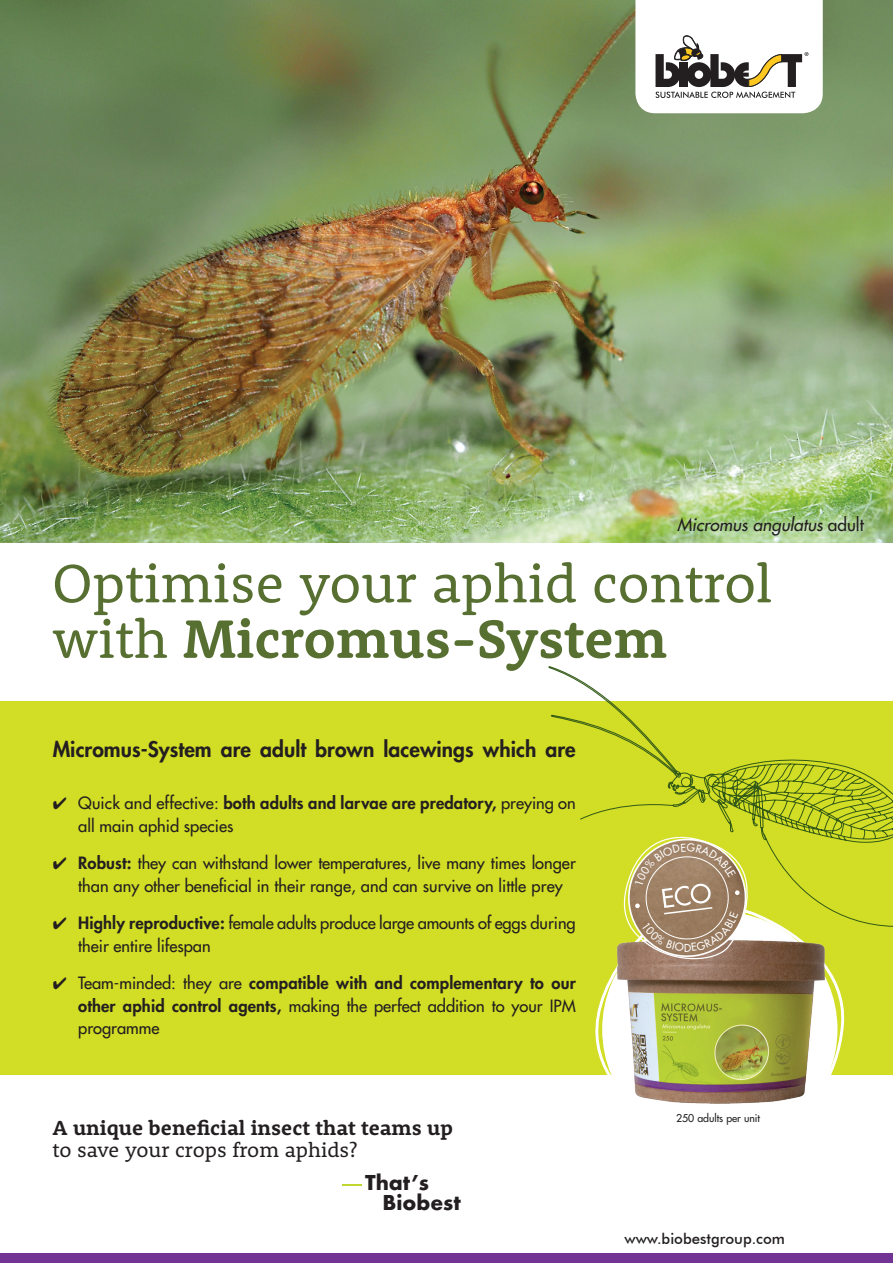
<style>
.page{position:relative;width:893px;height:1263px;background:#fff}
.page>*{position:absolute;margin:0;border:0;box-sizing:border-box;transform-origin:0 0}
.t1{font:55.5px/55.5px "Rooney";color:#576f30}
.t2{font:800 21px "Futura Std";letter-spacing:.005em;color:#231f20}
.t3{font:700 21px "Rooney";color:#231f20}
.t4{font:21px "Rooney";color:#231f20}
.t5{font:700 19.95px/20.4px "Futura";color:#231f20}
.t6{font:italic 500 17.25px "Futura Std";color:#231f20}
.t7{font:500 16.5px/22.5px "Futura Std";color:#231f20}
.t8{font:500 15px "Futura BT";color:#231f20}
.t9{font:500 10.5px "Futura Std";color:#231f20}
.s1{font-style:normal}
.s2{font-weight:700}
.s3{font-weight:800}
</style>
<div class="page">
<div style="left:0;top:702px;width:893px;height:373px;background:#d2dd25"></div>
<img style="left:0;top:0;width:893px;height:542px">
<svg style="left:635px;top:0;width:188px;height:113px"></svg>
<div style="left:0;top:1253px;width:893px;height:10px;background:#713394"></div>
<svg style="left:548px;top:666px;width:345px;height:172px"></svg>
<svg style="left:763px;top:833px;width:130px;height:94px"></svg>
<svg style="left:342px;top:1184px;width:19px;height:2px"></svg>
<svg style="left:595px;top:876px;width:255px;height:176px"></svg>
<img style="left:598px;top:915px;width:254px;height:189px">
<svg style="left:611px;top:828px;width:139px;height:138px"></svg>
<p class="t6" style="left:677px;top:514px;width:188px">Micromus angulatus <span class="s1">adult</span></p>
<h1 class="t1" style="left:52px;top:554px;width:721px">Optimise your aphid control with <span class="s2">Micromus-System</span></h1>
<p class="t2" style="left:53px;top:736px;width:525px">Micromus-System are adult brown lacewings which are</p>
<p class="t7" style="left:78px;top:792px;width:499px;text-indent:-25px">✔ Quick and effective: <span class="s3">both adults and larvae are predatory,</span> preying on all main aphid species</p>
<p class="t7" style="left:78px;top:852px;width:499px;text-indent:-25px">✔ <span class="s3">Robust:</span> they can withstand lower temperatures, live many times longer than any other beneficial in their range, and can survive on little prey</p>
<p class="t7" style="left:78px;top:912px;width:499px;text-indent:-25px">✔ <span class="s3">Highly reproductive:</span> female adults produce large amounts of eggs during their entire lifespan</p>
<p class="t7" style="left:78px;top:972px;width:499px;text-align:justify;text-indent:-25px">✔ Team-minded: they are <span class="s3">compatible with and complementary to our other aphid control agents,</span> making the perfect addition to your IPM programme</p>
<p class="t3" style="left:52px;top:1114px;width:402px">A unique beneficial insect that teams up</p>
<p class="t4" style="left:52px;top:1136px;width:306px">to save your crops from aphids?</p>
<p class="t5" style="left:383px;top:1172px;width:80px;text-indent:-18px">That’s<br>Biobest</p>
<p class="t9" style="left:676px;top:1111px;width:85px">250 adults per unit</p>
<p class="t8" style="left:624px;top:1229px;width:162px">www.biobestgroup.com</p>
</div>
